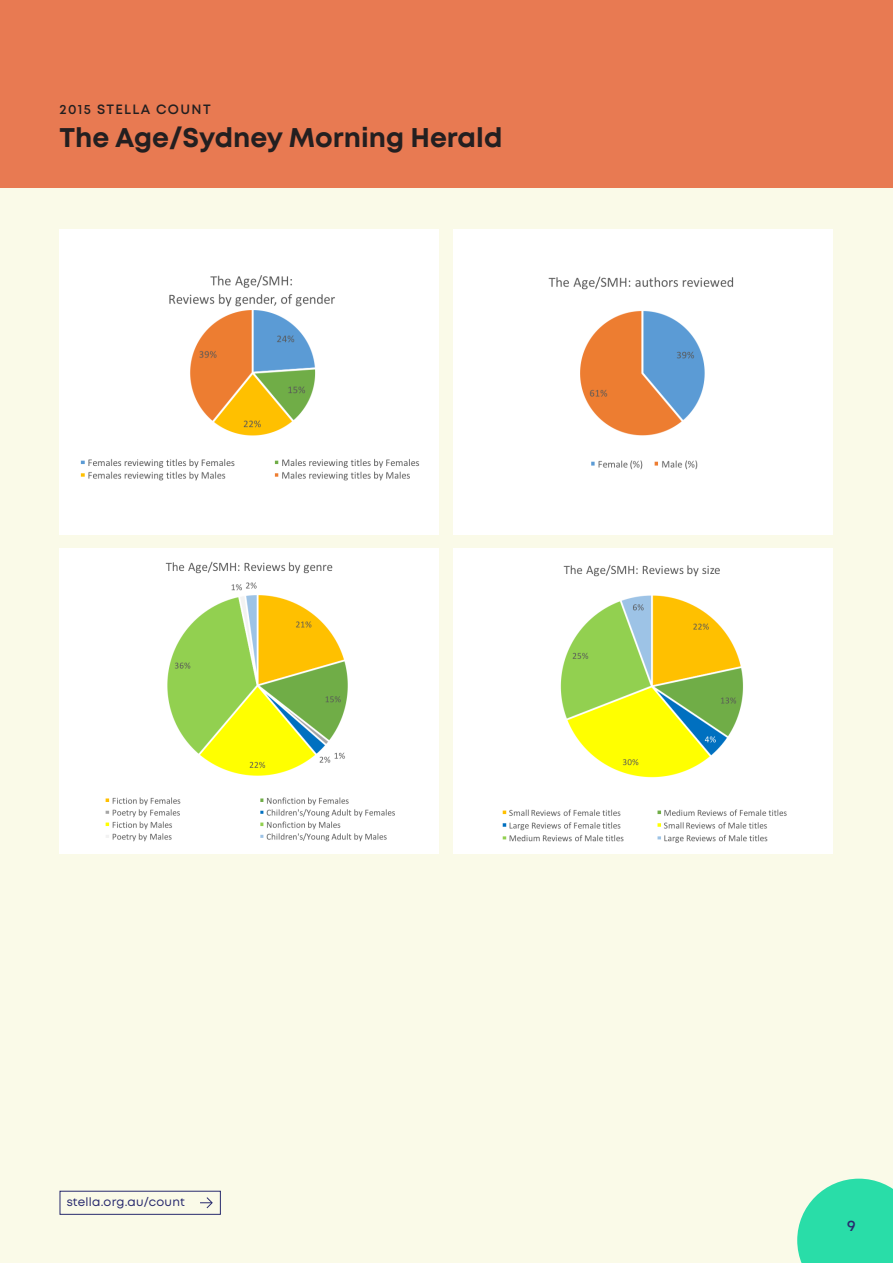
<style>
.page{position:relative;width:893px;height:1263px;background:#fafae8}
.page>*{position:absolute;margin:0;border:0;box-sizing:border-box;transform-origin:0 0}
.t1{font:700 27px "Mont";color:#231f20}
.t2{font:600 15.45px "Mont";color:#282a6e}
.t3{font:600 13.5px "Mont";letter-spacing:.1em;color:#231f20}
.t4{font:11.85px "Mont";letter-spacing:.02em;color:#282a6e}
</style>
<div class="page">
<svg style="left:797px;top:1179px;width:96px;height:84px;background:#42e0af"></svg>
<div style="left:60px;top:1191px;width:161px;height:24px;border:1px solid #282a6e"></div>
<svg style="left:200px;top:1197px;width:13px;height:12px"></svg>
<div style="left:0;top:0;width:893px;height:188px;background:#e87a52"></div>
<div style="left:454px;top:229px;width:379px;height:305px;background:#fff"></div>
<img style="left:548px;top:276px;width:186px;height:194px">
<div style="left:60px;top:549px;width:379px;height:305px;background:#fff"></div>
<div style="left:60px;top:229px;width:379px;height:305px;background:#fff"></div>
<div style="left:454px;top:549px;width:379px;height:305px;background:#fff"></div>
<img style="left:105px;top:561px;width:290px;height:281px">
<img style="left:502px;top:564px;width:285px;height:279px">
<img style="left:80px;top:275px;width:340px;height:205px">
<p class="t3" style="left:60px;top:101px;width:153px">2015 STELLA COUNT</p>
<p class="t1" style="left:60px;top:120px;width:444px">The Age/Sydney Morning Herald</p>
<p class="t4" style="left:67px;top:1194px;width:120px">stella.org.au/count</p>
<p class="t2" style="left:847px;top:1215px;width:10px">9</p>
</div>
